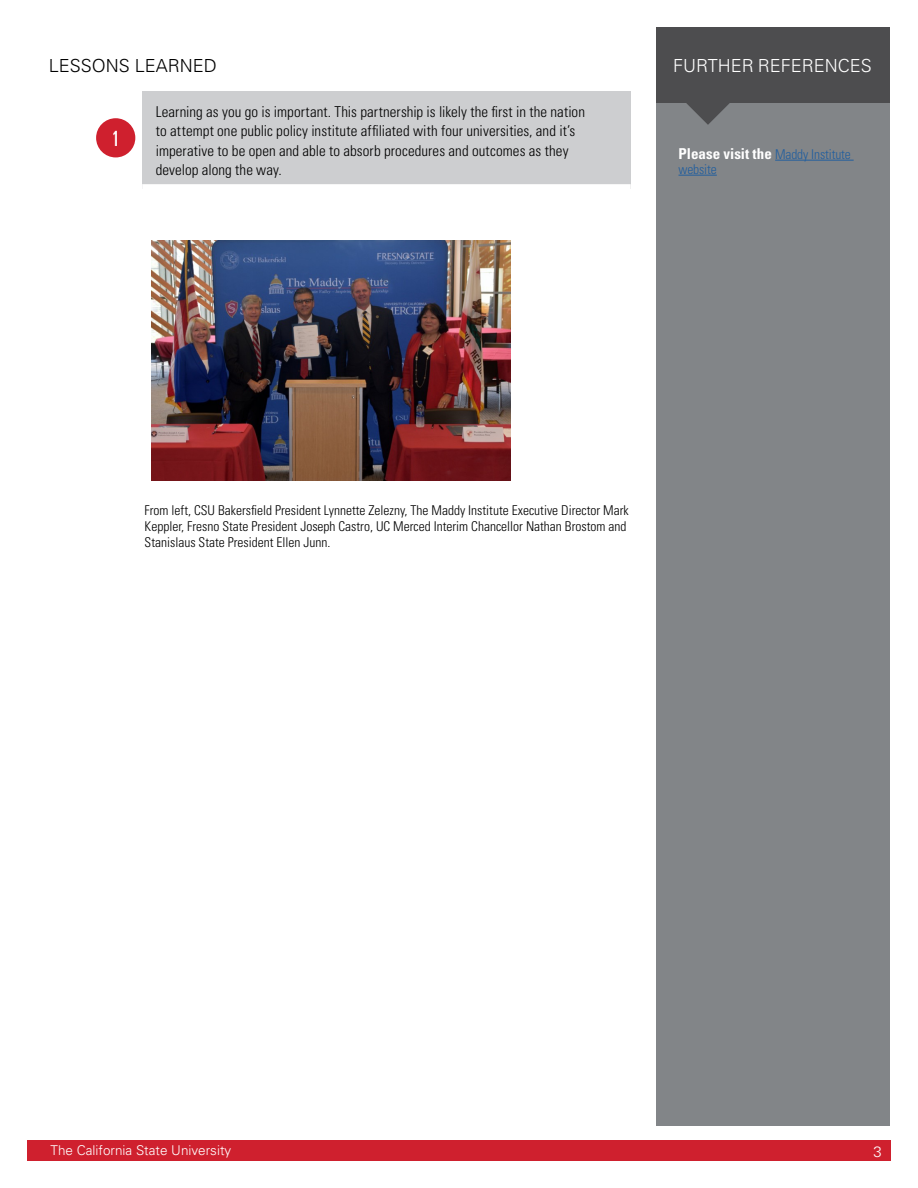
<style>
.page{position:relative;width:918px;height:1188px;background:#fff}
.page>*{position:absolute;margin:0;border:0;box-sizing:border-box;transform-origin:0 0}
.t1{font:ultra-condensed 21px "Univers";color:#fff}
.t2{font:300 18px "Univers";color:#fff}
.t3{font:300 18px "Univers";color:#000}
.t4{font:300 condensed 15px/19.5px "Univers";letter-spacing:.005em;color:#000}
.t5{font:700 condensed 15px "Univers";color:#fff}
.t6{font:300 15px "Univers";color:#fff}
.t7{font:300 condensed 13.5px/16.2px "Univers";color:#000}
.t8{font:300 13.5px "Univers";color:#fff}
.t9{font:300 condensed 13.5px "Univers";letter-spacing:-.01em;color:#215e9e}
.s1{font-weight:300;font-size:13.5px;color:#215e9e}
</style>
<div class="page">
<div style="left:27px;top:1141px;width:864px;height:20px;background:#cf202e"></div>
<img style="left:151px;top:241px;width:360px;height:240px">
<div style="left:656px;top:27px;width:234px;height:1098px;background:#828588"></div>
<div style="left:656px;top:27px;width:234px;height:75px;background:#4d4d4f"></div>
<svg style="left:685px;top:102px;width:46px;height:23px"></svg>
<hr style="left:775px;top:160px;width:79px;height:1px;background:#215e9e">
<hr style="left:679px;top:175px;width:38px;height:1px;background:#215e9e">
<div style="left:142px;top:91px;width:489px;height:98px;background:#cdced0"></div>
<div style="left:142px;top:184px;width:489px;height:9px;background:#fff"></div>
<div style="left:96px;top:118px;width:39px;height:39px;background:#cf202e;border-radius:50%"></div>
<h2 class="t3" style="left:49px;top:55px;width:170px">LESSONS LEARNED</h2>
<p class="t1" style="left:112px;top:126px;width:9px">1</p>
<p class="t4" style="left:156px;top:101px;width:431px">Learning as you go is important. This partnership is likely the first in the nation to attempt one public policy institute affiliated with four universities, and it’s imperative to be open and able to absorb procedures and outcomes as they develop along the way.</p>
<h2 class="t2" style="left:673px;top:55px;width:200px">FURTHER REFERENCES</h2>
<p class="t5" style="left:679px;top:144px;width:174px">Please visit the <span class="s1">Maddy Institute</span></p>
<p class="t9" style="left:679px;top:161px;width:40px">website</p>
<p class="t7" style="left:145px;top:502px;width:486px">From left, CSU Bakersfield President Lynnette Zelezny, The Maddy Institute Executive Director Mark<br>Keppler, Fresno State President Joseph Castro, UC Merced Interim Chancellor Nathan Brostom and<br>Stanislaus State President Ellen Junn.</p>
<p class="t8" style="left:51px;top:1142px;width:182px">The California State University</p>
<p class="t6" style="left:874px;top:1143px;width:10px">3</p>
</div>
